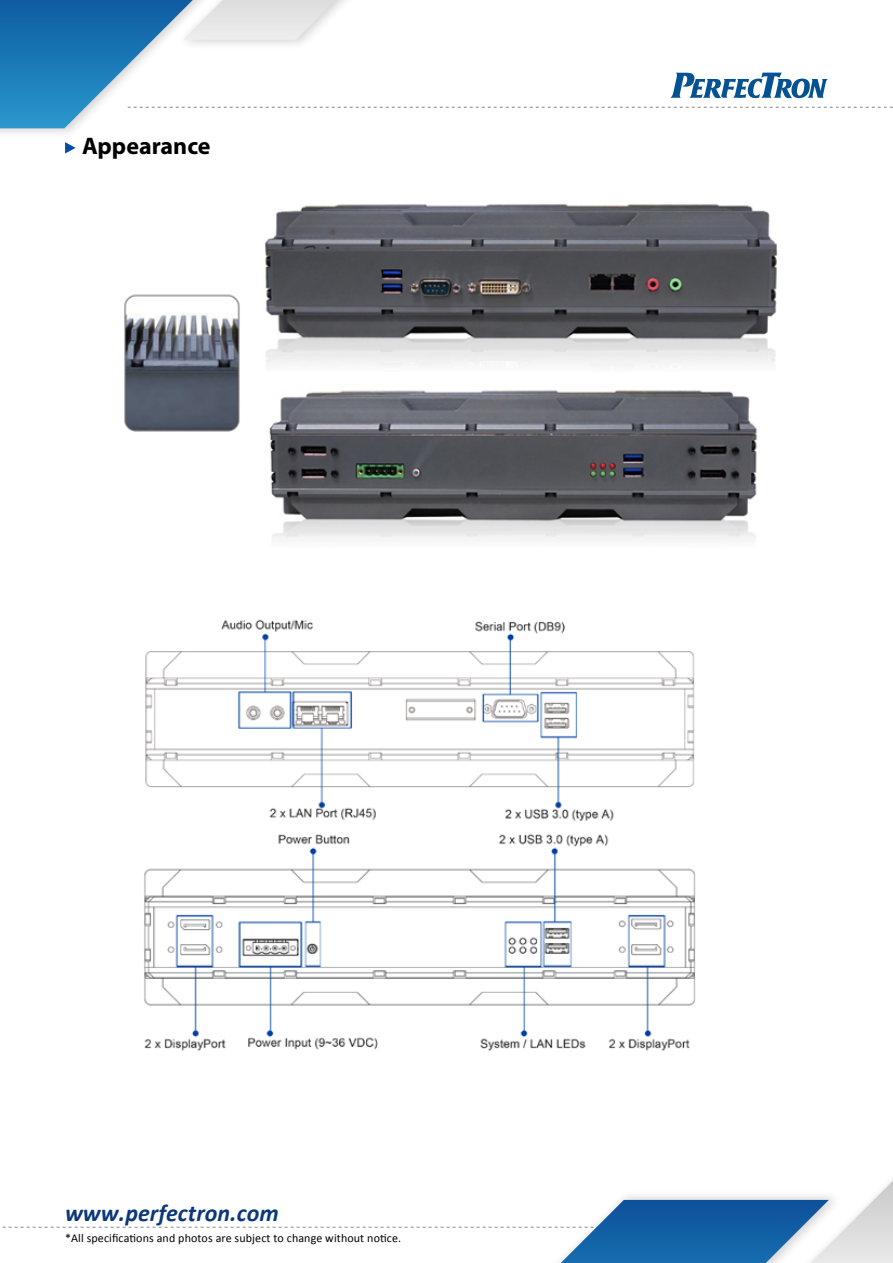
<style>
.page{position:relative;width:893px;height:1263px;background:#fff}
.page>*{position:absolute;margin:0;border:0;box-sizing:border-box;transform-origin:0 0}
.t1{font:italic 700 24px "Calibri";letter-spacing:.005em;color:#0c3779}
.t2{font:700 24px "Myriad Pro";color:#000}
.t3{font:12px "Calibri";letter-spacing:.01em;color:#000}
</style>
<div class="page">
<svg style="left:2px;top:1181px;width:891px;height:82px"></svg>
<svg style="left:0;top:0;width:893px;height:128px"></svg>
<img style="left:145px;top:619px;width:550px;height:202px">
<svg style="left:65px;top:142px;width:11px;height:12px"></svg>
<img style="left:144px;top:834px;width:552px;height:217px">
<img style="left:124px;top:294px;width:116px;height:138px">
<img style="left:265px;top:204px;width:513px;height:163px">
<img style="left:269px;top:390px;width:489px;height:151px">
<h1 class="t2" style="left:82px;top:130px;width:130px">Appearance</h1>
<h1 class="t1" style="left:65px;top:1198px;width:215px">www.perfectron.com</h1>
<p class="t3" style="left:65px;top:1230px;width:338px">*All specifications and photos are subject to change without notice.</p>
</div>
